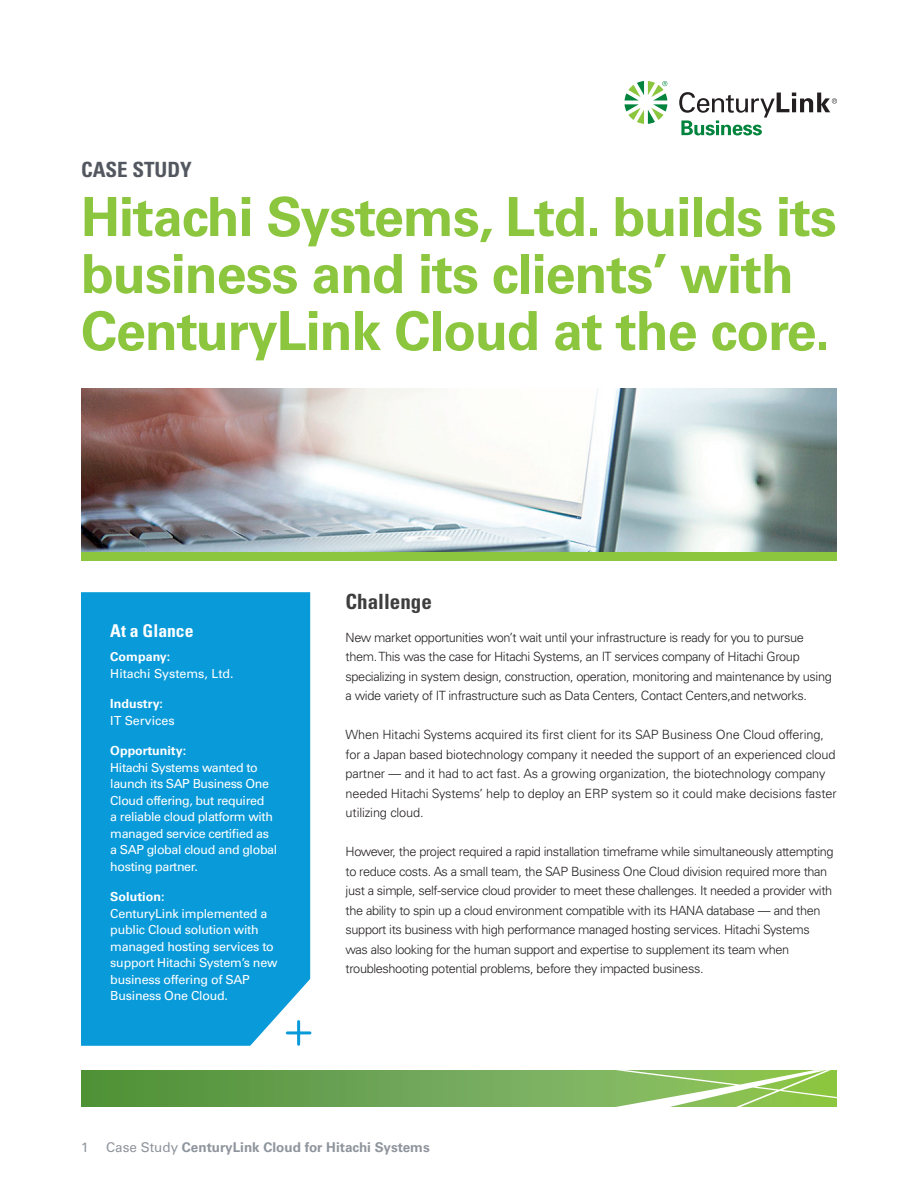
<style>
.page{position:relative;width:918px;height:1188px;background:#fff}
.page>*{position:absolute;margin:0;border:0;box-sizing:border-box;transform-origin:0 0}
.t1{font:700 54px/57px "Univers";letter-spacing:-.02em;color:#8bc63e}
.Doc_Type{font:700 condensed 21px "Univers";color:#535860}
.Headline_No_Rule{font:700 condensed 21px "Univers";color:#3e3e3f}
.t2{font:700 condensed 17.7px "Univers";color:#fff}
.t3{font:700 13.5px "Univers";color:#8f959d}
.t4{font:13.5px "Univers LT Std";color:#8f959d}
.Body_Copy{font:300 12.75px/19.5px "Univers";letter-spacing:-.03em;color:#231f20}
.Body_Copy-2{font:300 12.75px/19.5px "Univers";letter-spacing:-.01em;color:#231f20}
.Left_Rail_Body_Copy{font:12.45px/16.5px "Univers LT Std";letter-spacing:-.03em;color:#fff}
.Left_Rail_Heading{font:700 12.45px "Univers";color:#fff}
.Left_Rail_Body_Copy-2{font:12.45px "Univers LT Std";color:#fff}
.s1{font-family:"Univers LT Std";font-weight:400}
</style>
<div class="page">
<svg style="left:81px;top:1070px;width:534px;height:37px"></svg>
<svg style="left:615px;top:1070px;width:222px;height:37px"></svg>
<div style="left:81px;top:592px;width:229px;height:454px;background:#089ad9"></div>
<hr style="left:297px;top:1022px;width:3px;height:22px;background:#089ad9">
<hr style="left:287px;top:1031px;width:23px;height:3px;background:#089ad9">
<img style="left:81px;top:389px;width:756px;height:164px">
<div style="left:81px;top:553px;width:756px;height:8px;background:#8bc63e"></div>
<svg style="left:625px;top:81px;width:42px;height:43px"></svg>
<svg style="left:679px;top:92px;width:158px;height:43px"></svg>
<p class="Doc_Type" style="left:81px;top:156px;width:112px">CASE STUDY</p>
<p class="t1" style="left:81px;top:189px;width:757px">Hitachi Systems, Ltd. builds its business and its clients’ with<br>CenturyLink Cloud at the core.</p>
<p class="t2" style="left:110px;top:620px;width:85px">At a Glance</p>
<p class="Left_Rail_Heading" style="left:110px;top:649px;width:61px">Company:</p>
<p class="Left_Rail_Body_Copy-2" style="left:110px;top:666px;width:125px">Hitachi Systems, Ltd.</p>
<p class="Left_Rail_Heading" style="left:110px;top:696px;width:54px">Industry:</p>
<p class="Left_Rail_Body_Copy-2" style="left:110px;top:713px;width:66px">IT Services</p>
<p class="Left_Rail_Heading" style="left:110px;top:744px;width:77px">Opportunity:</p>
<p class="Left_Rail_Body_Copy" style="left:110px;top:759px;width:168px">Hitachi Systems wanted to launch its SAP Business One<br>Cloud offering, but required<br>a reliable cloud platform with managed service certified as a SAP global cloud and global hosting partner.</p>
<p class="Left_Rail_Heading" style="left:110px;top:890px;width:56px">Solution:</p>
<p class="Left_Rail_Body_Copy" style="left:110px;top:905px;width:169px">CenturyLink implemented a public Cloud solution with managed hosting services to support Hitachi System’s new business offering of SAP<br>Business One Cloud.</p>
<p class="Headline_No_Rule" style="left:346px;top:589px;width:88px">Challenge</p>
<p class="Body_Copy" style="left:346px;top:628px;width:488px">New market opportunities won’t wait until your infrastructure is ready for you to pursue them. This was the case for Hitachi Systems, an IT services company of Hitachi Group specializing in system design, construction, operation, monitoring and maintenance by using a wide variety of IT infrastructure such as Data Centers, Contact Centers,and networks.</p>
<p class="Body_Copy-2" style="left:346px;top:725px;width:493px">When Hitachi Systems acquired its first client for its SAP Business One Cloud offering, for a Japan based biotechnology company it needed the support of an experienced cloud partner — and it had to act fast. As a growing organization, the biotechnology company needed Hitachi Systems’ help to deploy an ERP system so it could make decisions faster utilizing cloud.</p>
<p class="Body_Copy" style="left:346px;top:842px;width:490px">However, the project required a rapid installation timeframe while simultaneously attempting to reduce costs. As a small team, the SAP Business One Cloud division required more than just a simple, self-service cloud provider to meet these challenges. It needed a provider with the ability to spin up a cloud environment compatible with its HANA database — and then support its business with high performance managed hosting services. Hitachi Systems was also looking for the human support and expertise to supplement its team when troubleshooting potential problems, before they impacted business.</p>
<p class="t4" style="left:81px;top:1139px;width:9px">1</p>
<p class="t3" style="left:106px;top:1140px;width:325px"><span class="s1">Case Study</span> CenturyLink Cloud for Hitachi Systems</p>
</div>
